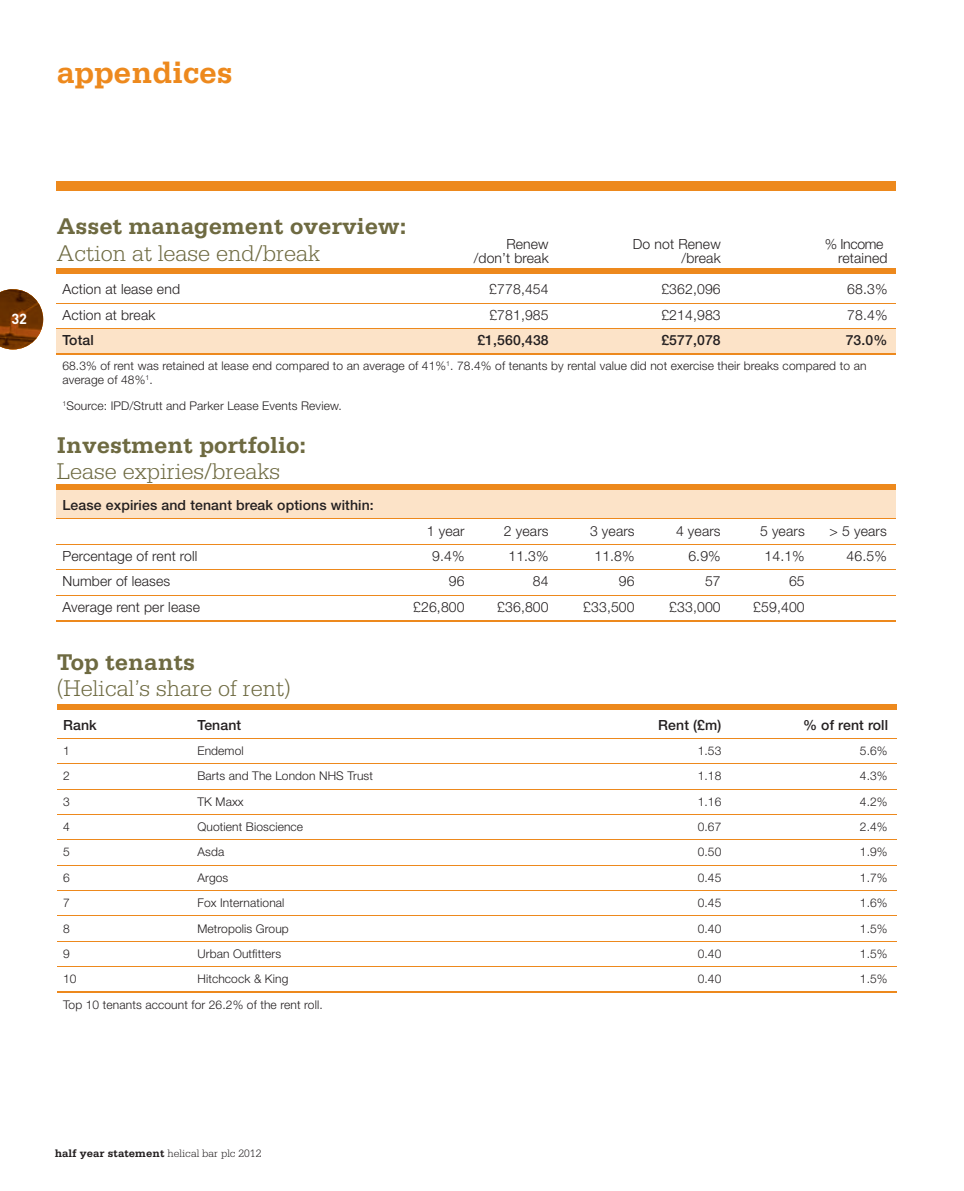
<style>
.page{position:relative;width:964px;height:1191px;background:#fff}
.page>*{position:absolute;margin:0;border:0;box-sizing:border-box;transform-origin:0 0}
.t1{font:700 32px "Serifa";color:#ed891d}
.t2{font:300 24px "Serifa";color:#6e6a41}
.t3{font:700 24px "Serifa";color:#6e6a41}
.t4{font:700 14.4px "DIN";color:#fff}
.t5{font:300 14px "Helvetica Neue LT";letter-spacing:.01em;color:#231f20}
.t6{font:500 14px "Helvetica Neue LT";letter-spacing:.01em;color:#231f20}
.t7{font:300 12px/14px "Helvetica Neue LT";letter-spacing:.01em;color:#231f20}
.t8{font:700 11.4px "Serifa";letter-spacing:.005em;color:#231f20}
.s1{font-weight:300}
</style>
<div class="page">
<svg style="left:4px;top:289px;width:39px;height:60px"></svg>
<img style="left:0;top:289px;width:13px;height:59px">
<div style="left:57px;top:181px;width:839px;height:9px;background:#ed891d"></div>
<div style="left:57px;top:329px;width:839px;height:25px;background:#fce3c8"></div>
<div style="left:57px;top:488px;width:839px;height:31px;background:#fce3c8"></div>
<div style="left:57px;top:269px;width:839px;height:5px;background:#ed891d"></div>
<hr style="left:57px;top:303px;width:839px;height:1px;background:#ed891d">
<hr style="left:57px;top:328px;width:839px;height:1px;background:#ed891d">
<hr style="left:57px;top:353px;width:839px;height:1px;background:#ed891d">
<div style="left:57px;top:704px;width:839px;height:5px;background:#ed891d"></div>
<hr style="left:57px;top:738px;width:839px;height:1px;background:#ed891d">
<hr style="left:57px;top:763px;width:839px;height:1px;background:#ed891d">
<hr style="left:57px;top:789px;width:839px;height:1px;background:#ed891d">
<hr style="left:57px;top:814px;width:839px;height:1px;background:#ed891d">
<hr style="left:57px;top:839px;width:839px;height:1px;background:#ed891d">
<hr style="left:57px;top:865px;width:839px;height:1px;background:#ed891d">
<hr style="left:57px;top:890px;width:839px;height:1px;background:#ed891d">
<hr style="left:57px;top:915px;width:839px;height:1px;background:#ed891d">
<hr style="left:57px;top:941px;width:839px;height:1px;background:#ed891d">
<hr style="left:57px;top:966px;width:839px;height:1px;background:#ed891d">
<hr style="left:57px;top:991px;width:839px;height:1px;background:#ed891d">
<div style="left:57px;top:485px;width:839px;height:5px;background:#ed891d"></div>
<hr style="left:57px;top:518px;width:839px;height:1px;background:#ed891d">
<hr style="left:57px;top:544px;width:839px;height:1px;background:#ed891d">
<hr style="left:57px;top:569px;width:839px;height:1px;background:#ed891d">
<hr style="left:57px;top:595px;width:839px;height:1px;background:#ed891d">
<hr style="left:57px;top:620px;width:839px;height:1px;background:#ed891d">
<h1 class="t1" style="left:57px;top:54px;width:178px">appendices</h1>
<p class="t4" style="left:11px;top:309px;width:17px">32</p>
<h2 class="t3" style="left:57px;top:212px;width:351px">Asset management overview:</h2>
<h2 class="t2" style="left:57px;top:240px;width:265px">Action at lease end/break</h2>
<p class="t5" style="left:506px;top:236px;width:44px">Renew</p>
<p class="t5" style="left:633px;top:236px;width:89px">Do not Renew</p>
<p class="t5" style="left:825px;top:236px;width:60px">% Income</p>
<p class="t5" style="left:474px;top:250px;width:76px">/don’t break</p>
<p class="t5" style="left:681px;top:250px;width:41px">/break</p>
<p class="t5" style="left:838px;top:250px;width:51px">retained</p>
<p class="t5" style="left:62px;top:281px;width:119px">Action at lease end</p>
<p class="t5" style="left:489px;top:281px;width:61px">£778,454</p>
<p class="t5" style="left:661px;top:281px;width:61px">£362,096</p>
<p class="t5" style="left:847px;top:281px;width:42px">68.3%</p>
<p class="t5" style="left:62px;top:306px;width:95px">Action at break</p>
<p class="t5" style="left:489px;top:306px;width:61px">£781,985</p>
<p class="t5" style="left:661px;top:306px;width:61px">£214,983</p>
<p class="t5" style="left:847px;top:306px;width:42px">78.4%</p>
<p class="t6" style="left:62px;top:331px;width:33px">Total</p>
<p class="t6" style="left:477px;top:331px;width:73px">£1,560,438</p>
<p class="t6" style="left:661px;top:331px;width:61px">£577,078</p>
<p class="t6" style="left:845px;top:331px;width:43px">73.0%</p>
<p class="t7" style="left:62px;top:359px;width:805px">68.3% of rent was retained at lease end compared to an average of 41%<sup>1</sup>. 78.4% of tenants by rental value did not exercise their breaks compared to an average of 48%<sup>1</sup>.</p>
<p class="t7" style="left:62px;top:398px;width:281px"><sup>1</sup>Source: IPD/Strutt and Parker Lease Events Review.</p>
<h2 class="t3" style="left:57px;top:431px;width:251px">Investment portfolio:</h2>
<h2 class="t2" style="left:57px;top:458px;width:225px">Lease expiries/breaks</h2>
<p class="t6" style="left:62px;top:497px;width:313px">Lease expiries and tenant break options within:</p>
<p class="t5" style="left:427px;top:522px;width:39px">1 year</p>
<p class="t5" style="left:504px;top:522px;width:46px">2 years</p>
<p class="t5" style="left:590px;top:522px;width:46px">3 years</p>
<p class="t5" style="left:676px;top:522px;width:46px">4 years</p>
<p class="t5" style="left:760px;top:522px;width:46px">5 years</p>
<p class="t5" style="left:829px;top:522px;width:59px">&gt; 5 years</p>
<p class="t5" style="left:62px;top:547px;width:137px">Percentage of rent roll</p>
<p class="t5" style="left:432px;top:547px;width:34px">9.4%</p>
<p class="t5" style="left:508px;top:547px;width:42px">11.3%</p>
<p class="t5" style="left:594px;top:547px;width:42px">11.8%</p>
<p class="t5" style="left:688px;top:547px;width:34px">6.9%</p>
<p class="t5" style="left:764px;top:547px;width:42px">14.1%</p>
<p class="t5" style="left:846px;top:547px;width:42px">46.5%</p>
<p class="t5" style="left:62px;top:572px;width:109px">Number of leases</p>
<p class="t5" style="left:449px;top:572px;width:17px">96</p>
<p class="t5" style="left:533px;top:572px;width:17px">84</p>
<p class="t5" style="left:619px;top:572px;width:17px">96</p>
<p class="t5" style="left:705px;top:572px;width:17px">57</p>
<p class="t5" style="left:789px;top:572px;width:17px">65</p>
<p class="t5" style="left:62px;top:598px;width:139px">Average rent per lease</p>
<p class="t5" style="left:413px;top:598px;width:53px">£26,800</p>
<p class="t5" style="left:497px;top:598px;width:53px">£36,800</p>
<p class="t5" style="left:583px;top:598px;width:53px">£33,500</p>
<p class="t5" style="left:669px;top:598px;width:53px">£33,000</p>
<p class="t5" style="left:753px;top:598px;width:53px">£59,400</p>
<h2 class="t3" style="left:57px;top:647px;width:140px">Top tenants</h2>
<h2 class="t2" style="left:57px;top:674px;width:235px">(Helical’s share of rent)</h2>
<p class="t6" style="left:63px;top:716px;width:35px">Rank</p>
<p class="t6" style="left:197px;top:716px;width:45px">Tenant</p>
<p class="t6" style="left:658px;top:716px;width:65px">Rent (£m)</p>
<p class="t6" style="left:803px;top:716px;width:87px">% of rent roll</p>
<p class="t7" style="left:63px;top:743px;width:8px">1</p>
<p class="t7" style="left:197px;top:743px;width:48px">Endemol</p>
<p class="t7" style="left:698px;top:743px;width:25px">1.53</p>
<p class="t7" style="left:860px;top:743px;width:29px">5.6%</p>
<p class="t7" style="left:63px;top:769px;width:8px">2</p>
<p class="t7" style="left:197px;top:769px;width:177px">Barts and The London NHS Trust</p>
<p class="t7" style="left:698px;top:769px;width:25px">1.18</p>
<p class="t7" style="left:860px;top:769px;width:29px">4.3%</p>
<p class="t7" style="left:63px;top:794px;width:8px">3</p>
<p class="t7" style="left:197px;top:794px;width:48px">TK Maxx</p>
<p class="t7" style="left:698px;top:794px;width:25px">1.16</p>
<p class="t7" style="left:860px;top:794px;width:29px">4.2%</p>
<p class="t7" style="left:63px;top:819px;width:8px">4</p>
<p class="t7" style="left:197px;top:819px;width:107px">Quotient Bioscience</p>
<p class="t7" style="left:698px;top:819px;width:25px">0.67</p>
<p class="t7" style="left:860px;top:819px;width:29px">2.4%</p>
<p class="t7" style="left:63px;top:845px;width:8px">5</p>
<p class="t7" style="left:197px;top:845px;width:28px">Asda</p>
<p class="t7" style="left:698px;top:845px;width:25px">0.50</p>
<p class="t7" style="left:860px;top:845px;width:29px">1.9%</p>
<p class="t7" style="left:63px;top:870px;width:8px">6</p>
<p class="t7" style="left:197px;top:870px;width:32px">Argos</p>
<p class="t7" style="left:698px;top:870px;width:25px">0.45</p>
<p class="t7" style="left:860px;top:870px;width:29px">1.7%</p>
<p class="t7" style="left:63px;top:895px;width:8px">7</p>
<p class="t7" style="left:197px;top:895px;width:89px">Fox International</p>
<p class="t7" style="left:698px;top:895px;width:25px">0.45</p>
<p class="t7" style="left:860px;top:895px;width:29px">1.6%</p>
<p class="t7" style="left:63px;top:921px;width:8px">8</p>
<p class="t7" style="left:197px;top:921px;width:93px">Metropolis Group</p>
<p class="t7" style="left:698px;top:921px;width:25px">0.40</p>
<p class="t7" style="left:860px;top:921px;width:29px">1.5%</p>
<p class="t7" style="left:63px;top:946px;width:8px">9</p>
<p class="t7" style="left:197px;top:946px;width:85px">Urban Outfitters</p>
<p class="t7" style="left:698px;top:946px;width:25px">0.40</p>
<p class="t7" style="left:860px;top:946px;width:29px">1.5%</p>
<p class="t7" style="left:63px;top:971px;width:15px">10</p>
<p class="t7" style="left:197px;top:971px;width:92px">Hitchcock &amp; King</p>
<p class="t7" style="left:698px;top:971px;width:25px">0.40</p>
<p class="t7" style="left:860px;top:971px;width:29px">1.5%</p>
<p class="t7" style="left:63px;top:997px;width:261px">Top 10 tenants account for 26.2% of the rent roll.</p>
<p class="t8" style="left:55px;top:1146px;width:208px">half year statement <span class="s1">helical bar plc 2012</span></p>
</div>
